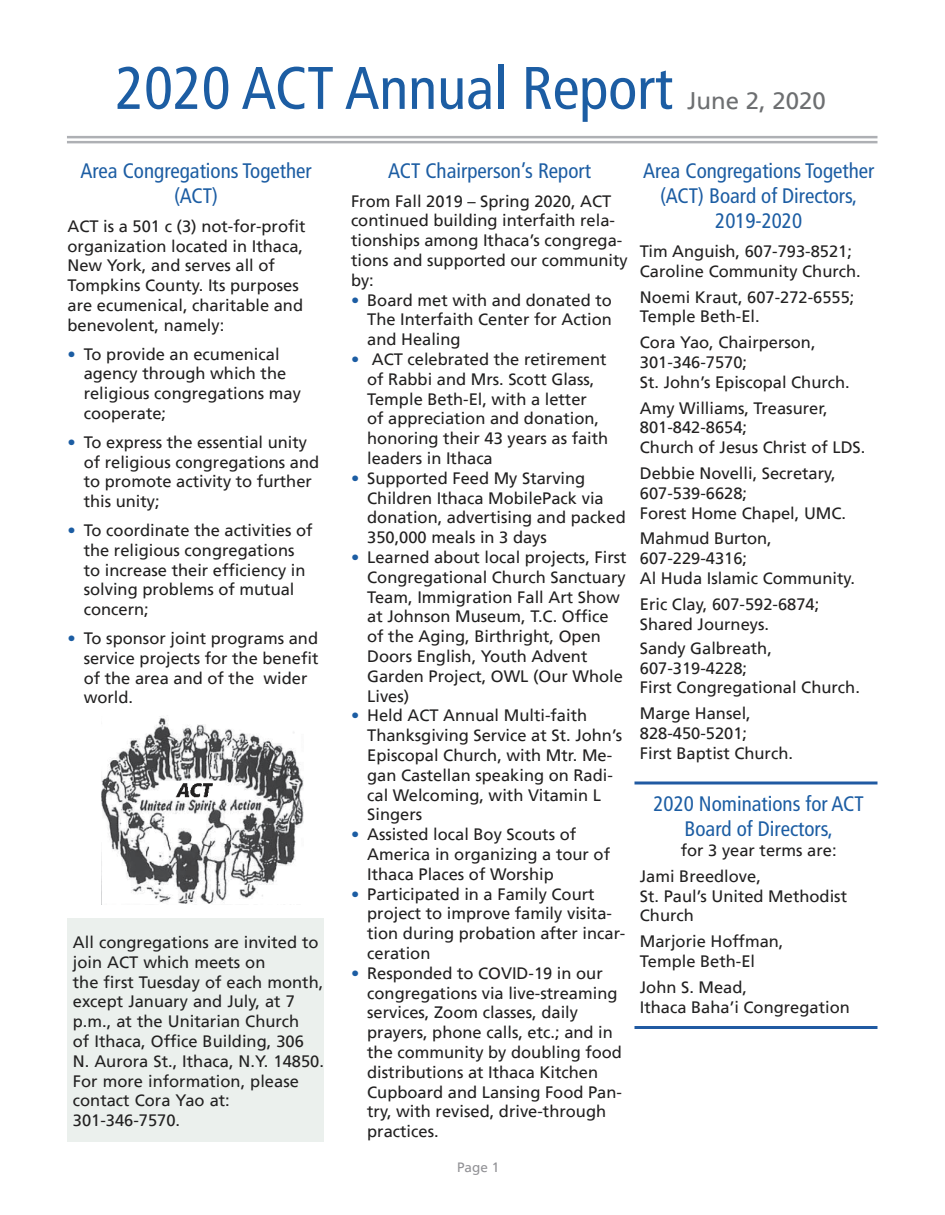
<style>
.page{position:relative;width:945px;height:1215px;background:#fff}
.page>*{position:absolute;margin:0;border:0;box-sizing:border-box;transform-origin:0 0}
.t1{font:condensed 60px "Frutiger LT";color:#1c5da3}
.t2{font:24px "Frutiger LT";color:#6d6f71}
.t3{font:condensed 21px/25.2px "Frutiger LT";color:#1c5da3;text-align:center}
.t4{font:16.5px/19.8px "Frutiger LT";color:#222121}
.t5{font:13.5px "Frutiger LT";color:#929296}
.s1{color:#1c5da3}
</style>
<div class="page">
<hr style="left:67px;top:136px;width:810px;height:2px;background:#aeb0b4">
<hr style="left:67px;top:141px;width:810px;height:2px;background:#aeb0b4">
<div style="left:68px;top:918px;width:256px;height:223px;background:#ebf0ed"></div>
<img style="left:101px;top:717px;width:203px;height:187px">
<hr style="left:634px;top:782px;width:244px;height:2px;background:#205aa2">
<hr style="left:634px;top:1026px;width:244px;height:3px;background:#205aa2">
<h1 class="t1" style="left:115px;top:53px;width:559px">2020 ACT Annual Report</h1>
<h2 class="t2" style="left:687px;top:86px;width:140px">June 2, 2020</h2>
<p class="t3" style="left:80px;top:158px;width:233px">Area Congregations Together (ACT)</p>
<p class="t4" style="left:68px;top:216px;width:240px">ACT is a 501 c (3) not-for-profit organization located in Ithaca,<br>New York, and serves all of<br>Tompkins County. Its purposes are ecumenical, charitable and benevolent, namely:</p>
<p class="t4" style="left:84px;top:344px;width:219px;text-indent:-16px"><span class="s1">•</span> To provide an ecumenical agency through which the religious congregations may cooperate;</p>
<p class="t4" style="left:84px;top:432px;width:237px;text-indent:-16px"><span class="s1">•</span> To express the essential unity of religious congregations and to promote activity to further this unity;</p>
<p class="t4" style="left:84px;top:520px;width:230px;text-indent:-16px"><span class="s1">•</span> To coordinate the activities of the religious congregations to increase their efficiency in solving problems of mutual concern;</p>
<p class="t4" style="left:84px;top:628px;width:236px;text-indent:-16px"><span class="s1">•</span> To sponsor joint programs and service projects for the benefit of the area and of the wider world.</p>
<p class="t4" style="left:73px;top:932px;width:253px">All congregations are invited to join ACT which meets on<br>the first Tuesday of each month, except January and July, at 7 p.m., at the Unitarian Church<br>of Ithaca, Office Building, 306<br>N. Aurora St., Ithaca, N.Y. 14850.<br>For more information, please contact Cora Yao at:<br>301-346-7570.</p>
<p class="t3" style="left:388px;top:158px;width:204px">ACT Chairperson’s Report</p>
<p class="t4" style="left:351px;top:191px;width:278px">From Fall 2019 – Spring 2020, ACT continued building interfaith rela&shy;tionships among Ithaca’s congrega&shy;tions and supported our community by:</p>
<p class="t4" style="left:367px;top:290px;width:246px;text-align:justify;text-indent:-16px"><span class="s1">•</span> Board met with and donated to The Interfaith Center for Action and Healing</p>
<p class="t4" style="left:367px;top:349px;width:243px;text-indent:-16px"><span class="s1">•</span> ACT celebrated the retirement of Rabbi and Mrs. Scott Glass,<br>Temple Beth-El, with a letter<br>of appreciation and donation, honoring their 43 years as faith leaders in Ithaca</p>
<p class="t4" style="left:367px;top:468px;width:260px;text-indent:-16px"><span class="s1">•</span> Supported Feed My Starving<br>Children Ithaca MobilePack via donation, advertising and packed<br>350,000 meals in 3 days</p>
<p class="t4" style="left:367px;top:547px;width:261px;text-indent:-16px"><span class="s1">•</span> Learned about local projects, First<br>Congregational Church Sanctuary<br>Team, Immigration Fall Art Show at Johnson Museum, T.C. Office of the Aging, Birthright, Open<br>Doors English, Youth Advent<br>Garden Project, OWL (Our Whole<br>Lives)</p>
<p class="t4" style="left:367px;top:706px;width:256px;text-indent:-16px"><span class="s1">•</span> Held ACT Annual Multi-faith<br>Thanksgiving Service at St. John’s<br>Episcopal Church, with Mtr. Me&shy;gan Castellan speaking on Radi&shy;cal Welcoming, with Vitamin L<br>Singers</p>
<p class="t4" style="left:367px;top:825px;width:244px;text-indent:-16px"><span class="s1">•</span> Assisted local Boy Scouts of<br>America in organizing a tour of<br>Ithaca Places of Worship</p>
<p class="t4" style="left:367px;top:884px;width:260px;text-indent:-16px"><span class="s1">•</span> Participated in a Family Court project to improve family visita&shy;tion during probation after incar&shy;ceration</p>
<p class="t4" style="left:367px;top:963px;width:256px;text-indent:-16px"><span class="s1">•</span> Responded to COVID-19 in our congregations via live-streaming services, Zoom classes, daily prayers, phone calls, etc.; and in the community by doubling food distributions at Ithaca Kitchen<br>Cupboard and Lansing Food Pan&shy;try, with revised, drive-through practices.</p>
<p class="t5" style="left:457px;top:1159px;width:44px">Page 1</p>
<p class="t3" style="left:643px;top:158px;width:233px">Area Congregations Together (ACT) Board of Directors,<br>2019-2020</p>
<p class="t4" style="left:640px;top:241px;width:222px">Tim Anguish, 607-793-8521;<br>Caroline Community Church.</p>
<p class="t4" style="left:640px;top:287px;width:216px">Noemi Kraut, 607-272-6555;<br>Temple Beth-El.</p>
<p class="t4" style="left:640px;top:333px;width:211px">Cora Yao, Chairperson,<br>301-346-7570;<br>St. John’s Episcopal Church.</p>
<p class="t4" style="left:640px;top:398px;width:227px">Amy Williams, Treasurer,<br>801-842-8654;<br>Church of Jesus Christ of LDS.</p>
<p class="t4" style="left:640px;top:463px;width:208px">Debbie Novelli, Secretary,<br>607-539-6628;<br>Forest Home Chapel, UMC.</p>
<p class="t4" style="left:640px;top:529px;width:217px">Mahmud Burton,<br>607-229-4316;<br>Al Huda Islamic Community.</p>
<p class="t4" style="left:640px;top:594px;width:181px">Eric Clay, 607-592-6874;<br>Shared Journeys.</p>
<p class="t4" style="left:640px;top:638px;width:222px">Sandy Galbreath,<br>607-319-4228;<br>First Congregational Church.</p>
<p class="t4" style="left:640px;top:704px;width:155px">Marge Hansel,<br>828-450-5201;<br>First Baptist Church.</p>
<p class="t3" style="left:654px;top:791px;width:212px">2020 Nominations for ACT<br>Board of Directors,</p>
<p class="t4" style="left:640px;top:837px;width:198px;line-height:25.8px;text-indent:41px">for 3 year terms are:<br>Jami Breedlove,</p>
<p class="t4" style="left:640px;top:886px;width:209px">St. Paul’s United Methodist<br>Church</p>
<p class="t4" style="left:640px;top:932px;width:145px">Marjorie Hoffman,<br>Temple Beth-El</p>
<p class="t4" style="left:640px;top:977px;width:211px">John S. Mead,<br>Ithaca Baha’i Congregation</p>
</div>
